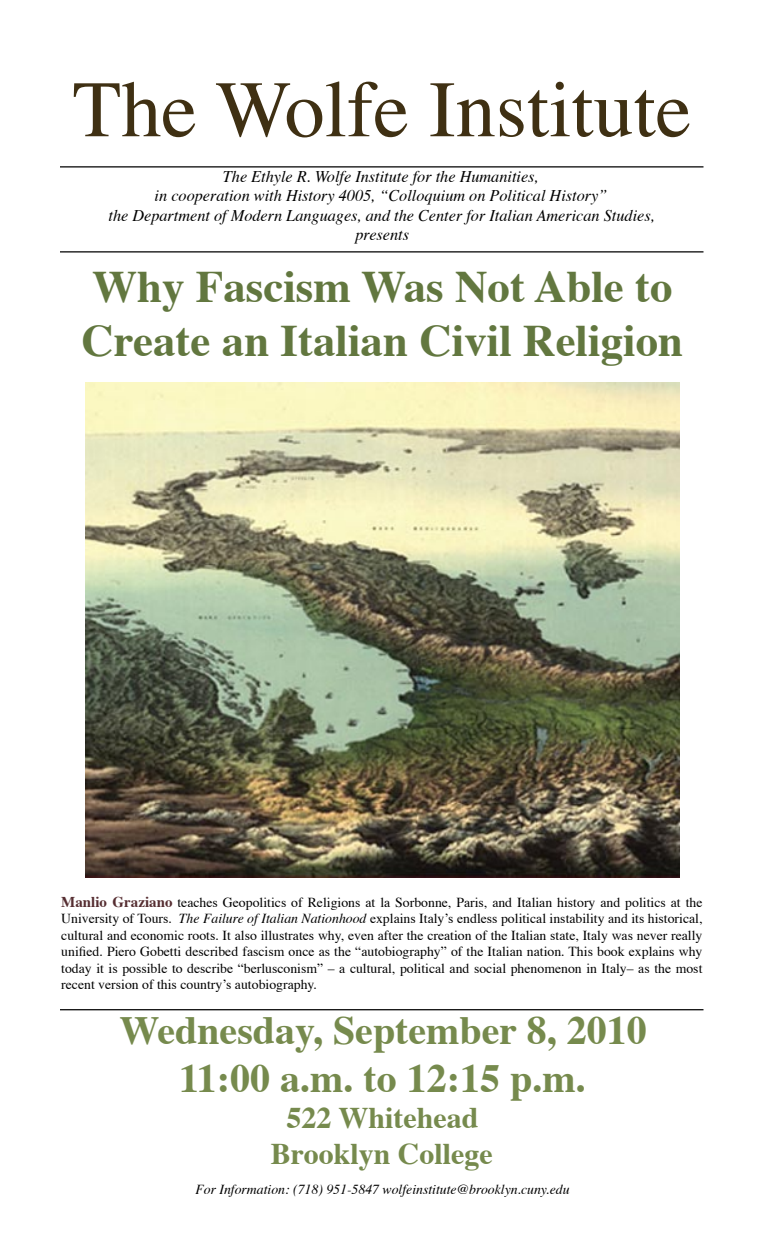
<style>
.page{position:relative;width:765px;height:1260px;background:#fff}
.page>*{position:absolute;margin:0;border:0;box-sizing:border-box;transform-origin:0 0}
.t1{font:80px "Times";color:#3f3013}
.t2{font:700 45px/54px "Times";color:#62773f}
.t3{font:700 40px/48px "Times";color:#768a4d;text-align:center}
.t4{font:700 30px/36px "Times";color:#768a4d;text-align:center}
.t5{font:italic 16.25px/19.5px "Times";color:#000;text-align:center}
.t6{font:13.75px/16.5px "Times";color:#000;text-align:justify}
.t7{font:italic 13.75px "Times";color:#000}
.s1{font-weight:700;font-size:15px;color:#552d31}
.s2{font-style:italic}
</style>
<div class="page">
<hr style="left:60px;top:166px;width:643px;height:2px;background:#000">
<hr style="left:60px;top:251px;width:643px;height:1px;background:#000">
<hr style="left:60px;top:1009px;width:643px;height:1px;background:#000">
<img style="left:86px;top:382px;width:593px;height:496px">
<h1 class="t1" style="left:73px;top:35px;width:620px">The Wolfe Institute</h1>
<p class="t5" style="left:109px;top:165px;width:548px">The Ethyle R. Wolfe Institute for the Humanities,<br>in cooperation with History 4005, “Colloquium on Political History”<br>the Department of Modern Languages, and the Center for Italian American Studies, presents</p>
<h2 class="t2" style="left:82px;top:255px;width:603px">Why Fascism Was Not Able to<br>Create an Italian Civil Religion</h2>
<p class="t6" style="left:61px;top:893px;width:643px"><span class="s1">Manlio Graziano</span> teaches Geopolitics of Religions at la Sorbonne, Paris, and Italian history and politics at the University of Tours. <span class="s2">The Failure of Italian Nationhood</span> explains Italy’s endless political instability and its historical, cultural and economic roots. It also illustrates why, even after the creation of the Italian state, Italy was never really unified. Piero Gobetti described fascism once as the “autobiography” of the Italian nation. This book explains why today it is possible to describe “berlusconism” – a cultural, political and social phenomenon in Italy– as the most recent version of this country’s autobiography.</p>
<h3 class="t3" style="left:120px;top:1003px;width:529px">Wednesday, September 8, 2010<br>11:00 a.m. to 12:15 p.m.</h3>
<h3 class="t4" style="left:271px;top:1097px;width:223px">522 Whitehead<br>Brooklyn College</h3>
<p class="t7" style="left:195px;top:1177px;width:376px">For Information: (718) 951-5847 wolfeinstitute@brooklyn.cuny.edu</p>
</div>
